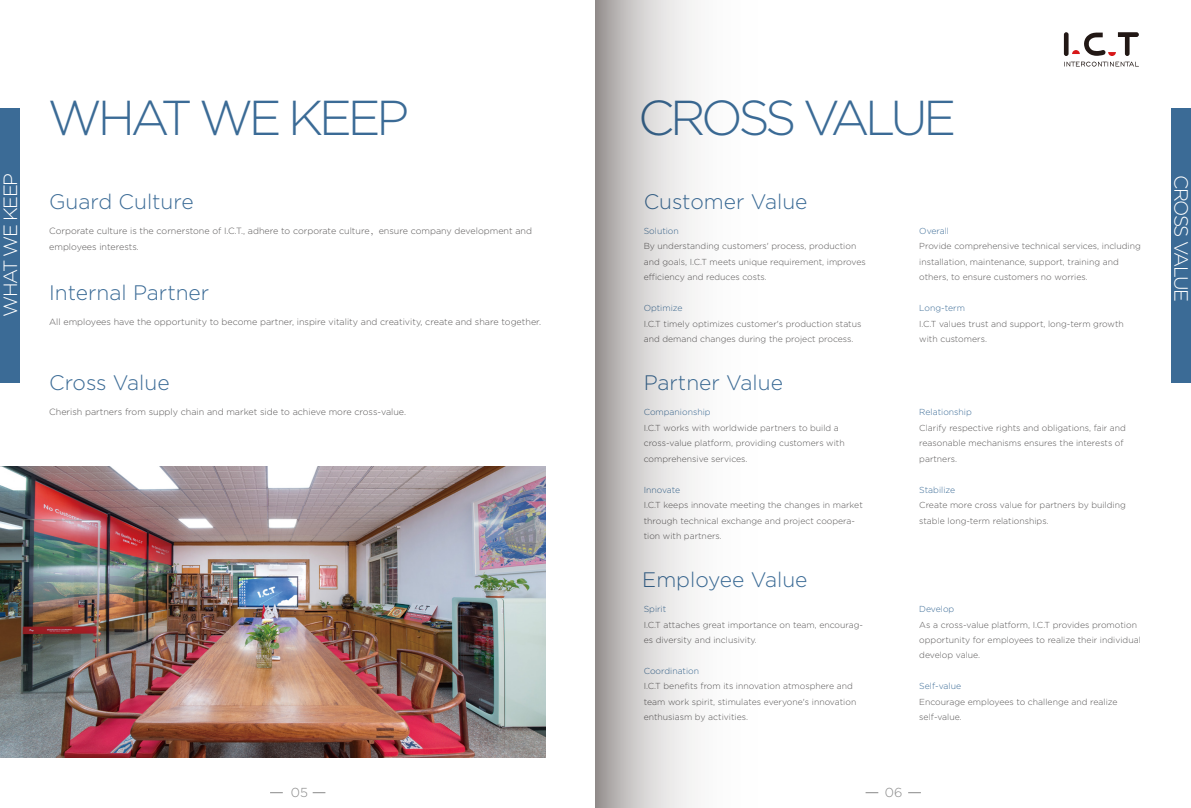
<style>
.page{position:relative;width:1191px;height:808px;background:#fff}
.page>*{position:absolute;margin:0;border:0;box-sizing:border-box;transform-origin:0 0}
.t1{font:300 49px "Gotham";letter-spacing:-.085em;color:#3b6b96}
.t2{font:300 21px "Gotham";color:#3b6b96}
.t3{font:300 19.2px "Gotham";letter-spacing:-.075em;color:#fff}
.t4{font:300 13px "Gotham";color:#898989}
.t5{font:300 9px/16px "Gotham";color:#595757}
.t6{font:300 8.7px/15.5px "Gotham";color:#595757}
.t7{font:300 8.7px "Gotham";color:#3b6b96}
.s1{font-family:"Adobe Song Std"}
</style>
<div class="page">
<div style="left:0;top:108px;width:20px;height:275px;background:#3b6b96"></div>
<svg style="left:908px;top:792px;width:13px;height:1px"></svg>
<svg style="left:865px;top:792px;width:13px;height:1px"></svg>
<svg style="left:313px;top:792px;width:12px;height:1px"></svg>
<svg style="left:270px;top:792px;width:13px;height:1px"></svg>
<hr style="left:1064px;top:32px;width:4px;height:24px;background:#221815;border-radius:2px">
<svg style="left:1072px;top:32px;width:66px;height:24px"></svg>
<svg style="left:1064px;top:62px;width:74px;height:5px"></svg>
<div style="left:1171px;top:108px;width:20px;height:275px;background:#3b6b96"></div>
<img style="left:0;top:467px;width:546px;height:291px">
<svg style="left:595px;top:0;width:100px;height:808px;background:#c6c4c3"></svg>
<h3 class="t3" style="left:-1px;top:317px;width:145px;rotate:-90deg">WHAT WE KEEP</h3>
<h1 class="t1" style="left:48px;top:88px;width:363px">WHAT WE KEEP</h1>
<h1 class="t1" style="left:638px;top:88px;width:320px">CROSS VALUE</h1>
<h2 class="t2" style="left:49px;top:189px;width:146px">Guard Culture</h2>
<p class="t5" style="left:49px;top:223px;width:484px">Corporate culture is the cornerstone of I.C.T., adhere to corporate culture<span class="s1">，</span>ensure company development and employees interests.</p>
<h2 class="t2" style="left:49px;top:280px;width:162px">Internal Partner</h2>
<p class="t5" style="left:49px;top:314px;width:493px">All employees have the opportunity to become partner, inspire vitality and creativity, create and share together.</p>
<h2 class="t2" style="left:49px;top:370px;width:122px">Cross Value</h2>
<p class="t5" style="left:49px;top:404px;width:358px">Cherish partners from supply chain and market side to achieve more cross-value.</p>
<h2 class="t2" style="left:643px;top:189px;width:165px">Customer Value</h2>
<p class="t7" style="left:643px;top:226px;width:37px">Solution</p>
<p class="t6" style="left:643px;top:238px;width:224px">By understanding customers' process, production and goals, I.C.T meets unique requirement, improves efficiency and reduces costs.</p>
<p class="t7" style="left:643px;top:303px;width:41px">Optimize</p>
<p class="t6" style="left:643px;top:316px;width:219px">I.C.T timely optimizes customer's production status and demand changes during the project process.</p>
<h2 class="t2" style="left:643px;top:370px;width:141px">Partner Value</h2>
<p class="t7" style="left:643px;top:407px;width:68px">Companionship</p>
<p class="t6" style="left:643px;top:420px;width:203px">I.C.T works with worldwide partners to build a cross-value platform, providing customers with comprehensive services.</p>
<p class="t7" style="left:643px;top:484px;width:38px">Innovate</p>
<p class="t6" style="left:643px;top:497px;width:221px">I.C.T keeps innovate meeting the changes in market through technical exchange and project coopera&shy;tion with partners.</p>
<h2 class="t2" style="left:642px;top:567px;width:167px">Employee Value</h2>
<p class="t7" style="left:643px;top:604px;width:24px">Spirit</p>
<p class="t6" style="left:643px;top:617px;width:221px">I.C.T attaches great importance on team, encourag&shy;es diversity and inclusivity.</p>
<p class="t7" style="left:643px;top:665px;width:57px">Coordination</p>
<p class="t6" style="left:643px;top:678px;width:214px">I.C.T benefits from its innovation atmosphere and team work spirit, stimulates everyone's innovation enthusiasm by activities.</p>
<p class="t7" style="left:919px;top:226px;width:31px">Overall</p>
<p class="t6" style="left:919px;top:238px;width:223px">Provide comprehensive technical services, including installation, maintenance, support, training and others, to ensure customers no worries.</p>
<p class="t7" style="left:919px;top:303px;width:47px">Long-term</p>
<p class="t6" style="left:919px;top:316px;width:206px">I.C.T values trust and support, long-term growth with customers.</p>
<p class="t7" style="left:919px;top:407px;width:54px">Relationship</p>
<p class="t6" style="left:919px;top:420px;width:208px">Clarify respective rights and obligations, fair and reasonable mechanisms ensures the interests of partners.</p>
<p class="t7" style="left:919px;top:484px;width:38px">Stabilize</p>
<p class="t6" style="left:919px;top:497px;width:208px">Create more cross value for partners by building stable long-term relationships.</p>
<p class="t7" style="left:919px;top:604px;width:37px">Develop</p>
<p class="t6" style="left:919px;top:617px;width:223px">As a cross-value platform, I.C.T provides promotion opportunity for employees to realize their individual develop value.</p>
<p class="t7" style="left:919px;top:681px;width:43px">Self-value</p>
<p class="t6" style="left:919px;top:694px;width:200px">Encourage employees to challenge and realize self-value.</p>
<h3 class="t4" style="left:291px;top:784px;width:19px">05</h3>
<h3 class="t4" style="left:885px;top:784px;width:19px">06</h3>
<h3 class="t3" style="left:1192px;top:175px;width:128px;rotate:90deg">CROSS VALUE</h3>
</div>
